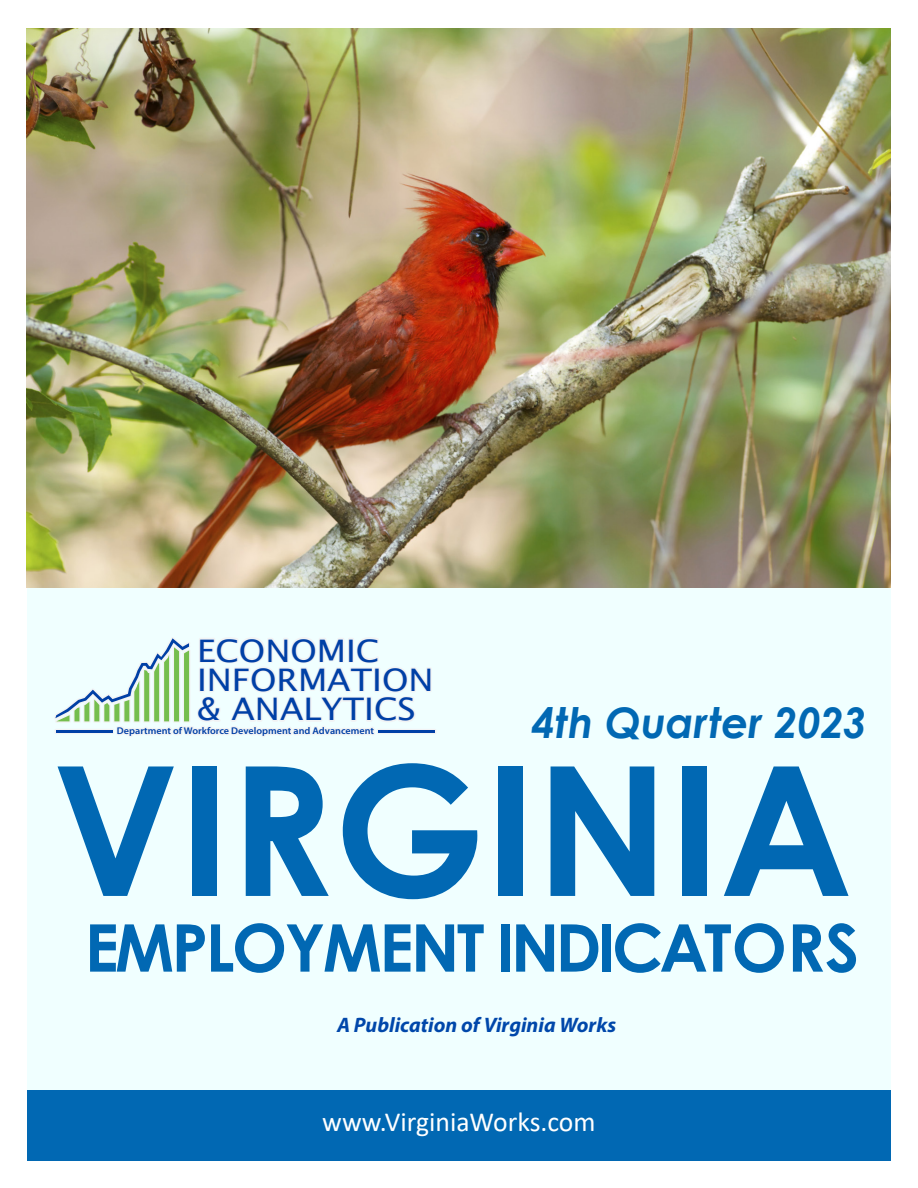
<style>
.page{position:relative;width:918px;height:1188px;background:#fff}
.page>*{position:absolute;margin:0;border:0;box-sizing:border-box;transform-origin:0 0}
.t1{font:700 180.3px "Century Gothic";color:#0168b3}
.t2{font:700 65.7px "Century Gothic";letter-spacing:-.04em;color:#0168b3}
.t3{font:italic 700 42.15px "Century Gothic";letter-spacing:-.005em;color:#0168b3}
.t4{font:31.05px/29.4px "Lucida Sans";color:#0040a6;scale:1.09 1}
.t5{font:27.6px "Calibri";color:#fff}
.Bullets_1{font:italic 700 21px "Myriad Pro";color:#0047aa}
.t6{font:600 9.75px "Myriad Pro";color:#0040a6;scale:1.04 1}
</style>
<div class="page">
<div style="left:27px;top:522px;width:864px;height:567px;background:#f0ffff"></div>
<img style="left:27px;top:28px;width:864px;height:559px">
<div style="left:27px;top:1091px;width:864px;height:70px;background:#0168b3"></div>
<div style="left:377px;top:729px;width:59px;height:5px;border:3px solid #f2f3f4"></div>
<svg style="left:54px;top:637px;width:379px;height:100px"></svg>
<hr style="left:56px;top:730px;width:57px;height:3px;background:#0040a6">
<hr style="left:378px;top:730px;width:57px;height:3px;background:#0040a6">
<p class="t4" style="left:197px;top:636px;width:218px">ECONOMIC<br>INFORMATION &amp; ANALYTICS</p>
<p class="t6" style="left:117px;top:724px;width:249px">Department of Workforce Development and Advancement</p>
<p class="t3" style="left:531px;top:691px;width:337px">4th Quarter 2023</p>
<p class="t1" style="left:53px;top:694px;width:802px">VIRGINIA</p>
<p class="t2" style="left:85px;top:898px;width:776px">EMPLOYMENT INDICATORS</p>
<p class="Bullets_1" style="left:337px;top:1011px;width:281px">A Publication of Virginia Works</p>
<p class="t5" style="left:322px;top:1103px;width:275px">www.VirginiaWorks.com</p>
</div>
